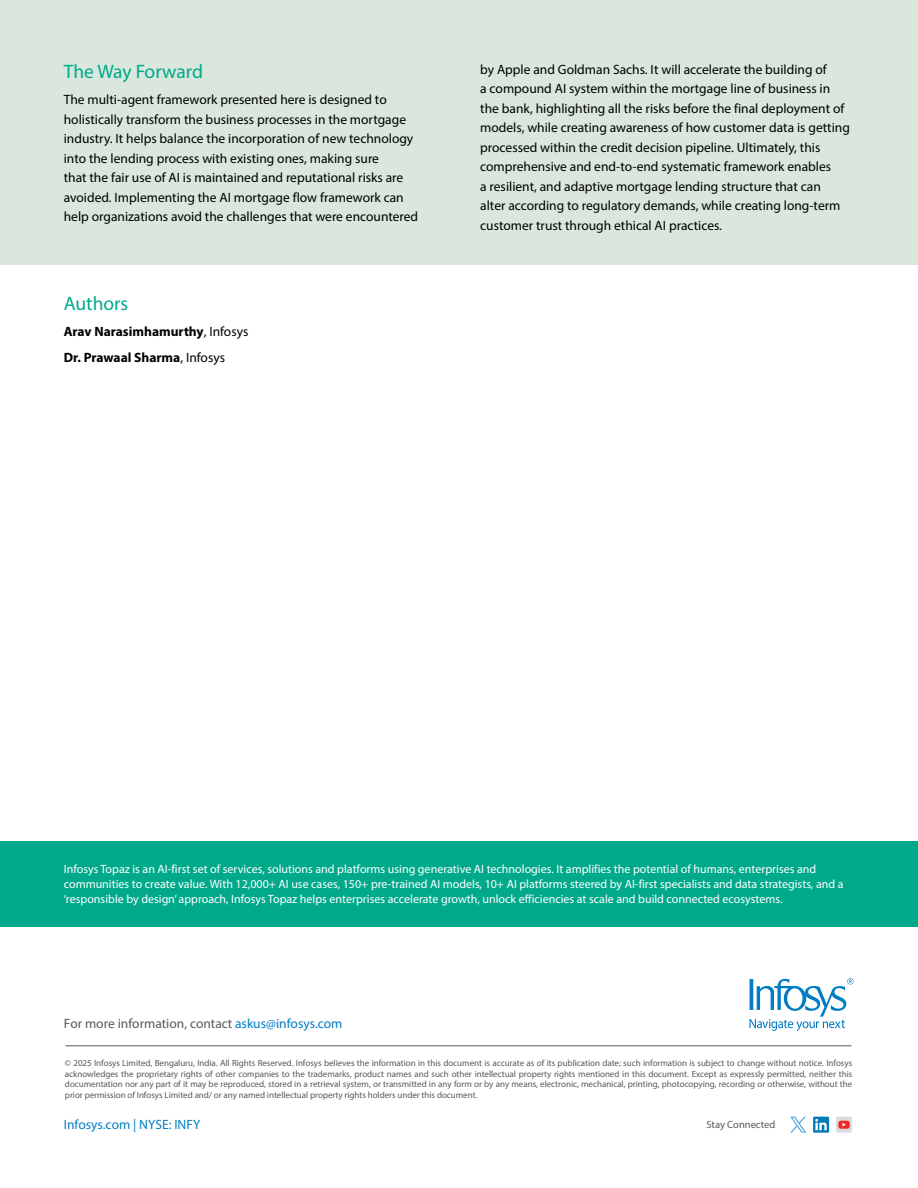
<style>
.page{position:relative;width:918px;height:1188px;background:#fff}
.page>*{position:absolute;margin:0;border:0;box-sizing:border-box;transform-origin:0 0}
.t1{font:19.5px "Myriad Pro";color:#00a98a}
.t2{font:13.5px/19.5px "Myriad Pro";color:#000}
.t3{font:700 13.5px/26px "Myriad Pro";color:#000}
.t4{font:13.5px "Myriad Pro";color:#58595b}
.t5{font:13.5px "Myriad Pro";color:#007dc3}
.t6{font:12px/15px "Myriad Pro";color:#fff}
.t7{font:10.5px "Myriad Pro";color:#58595b}
.t8{font:9px/10.8px "Myriad Pro";letter-spacing:-.005em;color:#58595b;text-align:justify}
.s1{font-weight:400}
.s2{color:#007dc3}
</style>
<div class="page">
<svg style="left:750px;top:978px;width:103px;height:53px"></svg>
<hr style="left:65px;top:1046px;width:786px;height:1px;background:#58595b">
<svg style="left:813px;top:1117px;width:16px;height:16px"></svg>
<svg style="left:815px;top:1119px;width:12px;height:11px"></svg>
<div style="left:836px;top:1117px;width:16px;height:16px;background:#dcdcdf;border-radius:2px"></div>
<svg style="left:838px;top:1121px;width:12px;height:8px"></svg>
<svg style="left:790px;top:1117px;width:16px;height:16px"></svg>
<div style="left:0;top:0;width:918px;height:264px;background:#d9e7dc"></div>
<div style="left:0;top:841px;width:918px;height:85px;background:#00a98a"></div>
<h1 class="t1" style="left:64px;top:60px;width:141px">The Way Forward</h1>
<p class="t2" style="left:64px;top:90px;width:356px">The multi-agent framework presented here is designed to holistically transform the business processes in the mortgage industry. It helps balance the incorporation of new technology into the lending process with existing ones, making sure<br>that the fair use of AI is maintained and reputational risks are avoided. Implementing the AI mortgage flow framework can help organizations avoid the challenges that were encountered</p>
<h1 class="t1" style="left:64px;top:292px;width:66px">Authors</h1>
<p class="t3" style="left:64px;top:318px;width:186px">Arav Narasimhamurthy<span class="s1">, Infosys<br></span>Dr. Prawaal Sharma<span class="s1">, Infosys</span></p>
<p class="t2" style="left:480px;top:59px;width:371px">by Apple and Goldman Sachs. It will accelerate the building of<br>a compound AI system within the mortgage line of business in the bank, highlighting all the risks before the final deployment of models, while creating awareness of how customer data is getting processed within the credit decision pipeline. Ultimately, this comprehensive and end-to-end systematic framework enables<br>a resilient, and adaptive mortgage lending structure that can<br>alter according to regulatory demands, while creating long-term customer trust through ethical AI practices.</p>
<p class="t6" style="left:64px;top:861px;width:781px">Infosys Topaz is an AI-first set of services, solutions and platforms using generative AI technologies. It amplifies the potential of humans, enterprises and communities to create value. With 12,000+ AI use cases, 150+ pre-trained AI models, 10+ AI platforms steered by AI-first specialists and data strategists, and a ‘responsible by design’ approach, Infosys Topaz helps enterprises accelerate growth, unlock efficiencies at scale and build connected ecosystems.</p>
<p class="t4" style="left:64px;top:1015px;width:280px">For more information, contact <span class="s2">askus@infosys.com</span></p>
<p class="t8" style="left:65px;top:1057px;width:789px">© 2025 Infosys Limited, Bengaluru, India. All Rights Reserved. Infosys believes the information in this document is accurate as of its publication date; such information is subject to change without notice. Infosys acknowledges the proprietary rights of other companies to the trademarks, product names and such other intellectual property rights mentioned in this document. Except as expressly permitted, neither this documentation nor any part of it may be reproduced, stored in a retrieval system, or transmitted in any form or by any means, electronic, mechanical, printing, photocopying, recording or otherwise, without the prior permission of Infosys Limited and/ or any named intellectual property rights holders under this document.</p>
<p class="t5" style="left:64px;top:1116px;width:138px">Infosys.com | NYSE: INFY</p>
<p class="t7" style="left:706px;top:1118px;width:70px">Stay Connected</p>
</div>
